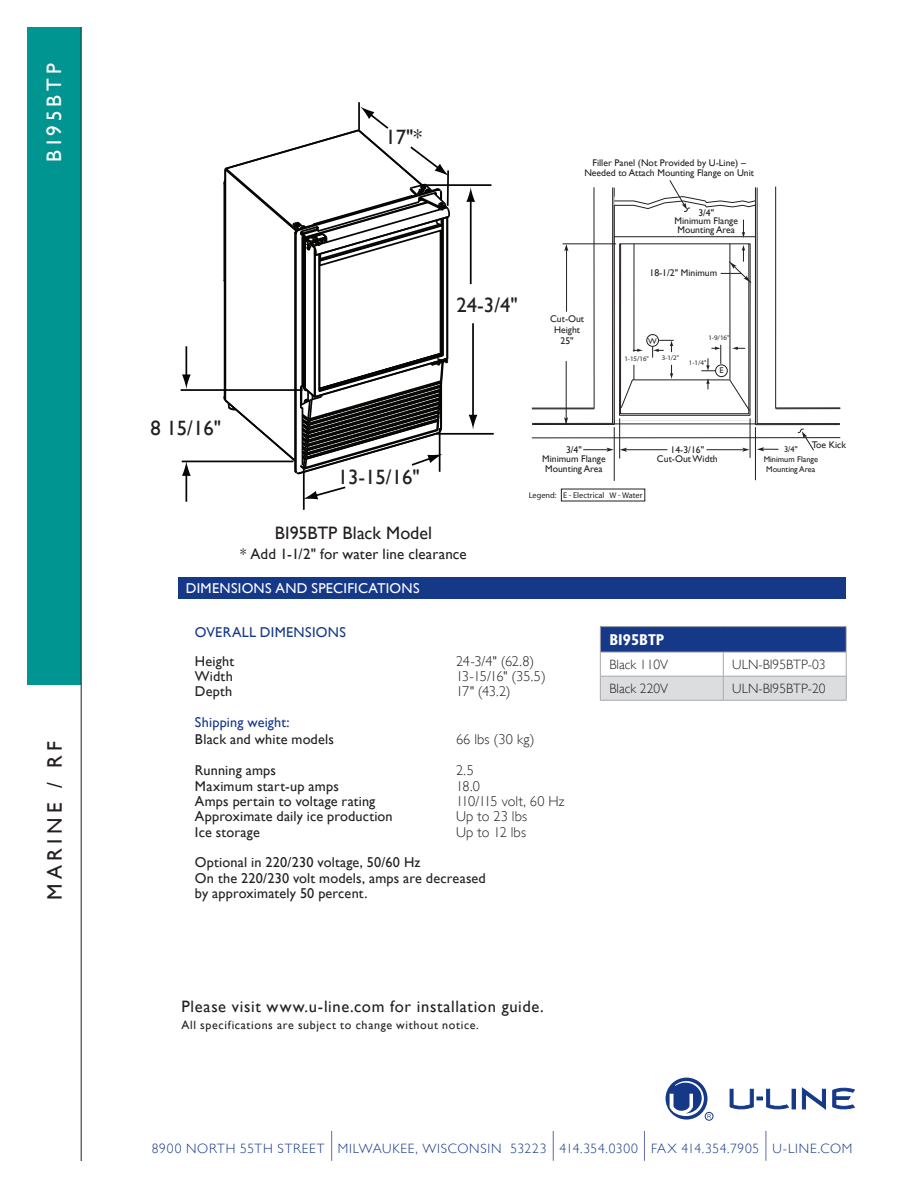
<style>
.page{position:relative;width:918px;height:1188px;background:#fff}
.page>*{position:absolute;margin:0;border:0;box-sizing:border-box;transform-origin:0 0}
.t1{font:21px "Gill Sans";letter-spacing:.205em;color:#231f20}
.t2{font:21px "Gill Sans";letter-spacing:.2em;color:#fff}
.t3{font:20.7px "Gill Sans";color:#231f20}
.t4{font:18px "Gill Sans";color:#231f20}
.t5{font:17.25px "Gill Sans";color:#231f20}
.t6{font:16.5px "Gill Sans";letter-spacing:.04em;color:#231f20}
.t7{font:700 condensed 15.75px "Gill Sans";color:#fff}
.t8{font:15px "Gill Sans";letter-spacing:.01em;color:#231f20}
.t9{font:14.25px/15.5px "Gill Sans";letter-spacing:.01em;color:#231f20}
.t10{font:300 14.25px "Gill Sans";letter-spacing:.005em;color:#231f20}
.t11{font:14.25px "Gill Sans";letter-spacing:.015em;color:#153889}
.t12{font:14.25px "Gill Sans";letter-spacing:.02em;color:#fff}
.t13{font:300 13.5px "Gill Sans";letter-spacing:.055em;color:#153889}
.t14{font:300 13.5px "Gill Sans";color:#231f20}
.t15{font:12px "Gill Sans";letter-spacing:.05em;color:#231f20}
.t16{font:9.75px/9.8px "Gill Sans";color:#231f20;text-align:center}
.t17{font:8.25px/9.8px "Gill Sans";color:#231f20;text-align:center}
.t18{font:8.25px "Myriad";color:#231f20}
.t19{font:6.9px "Myriad";color:#231f20}
</style>
<div class="page">
<hr style="left:600px;top:626px;width:123px;height:1px;background:#a8a9ad">
<hr style="left:723px;top:626px;width:123px;height:1px;background:#a8a9ad">
<svg style="left:600px;top:627px;width:247px;height:73px"></svg>
<hr style="left:600px;top:700px;width:123px;height:1px;background:#a8a9ad">
<hr style="left:723px;top:700px;width:123px;height:1px;background:#a8a9ad">
<div style="left:178px;top:577px;width:668px;height:21px;background:#153889"></div>
<hr style="left:331px;top:1131px;width:1px;height:30px;background:#6169a8">
<hr style="left:553px;top:1131px;width:1px;height:30px;background:#6169a8">
<hr style="left:644px;top:1131px;width:1px;height:30px;background:#6169a8">
<hr style="left:766px;top:1131px;width:1px;height:30px;background:#6169a8">
<div style="left:27px;top:27px;width:54px;height:657px;background:#009590"></div>
<hr style="left:81px;top:27px;width:1px;height:1134px;background:#231f20">
<div style="left:792px;top:1089px;width:4px;height:20px;border:1px solid #153889"></div>
<svg style="left:802px;top:1088px;width:24px;height:21px"></svg>
<svg style="left:833px;top:1087px;width:22px;height:23px"></svg>
<svg style="left:730px;top:1089px;width:59px;height:21px"></svg>
<svg style="left:666px;top:1078px;width:45px;height:42px"></svg>
<div style="left:705px;top:1112px;width:8px;height:9px;border:1px solid #153889;border-radius:50%"></div>
<hr style="left:224px;top:169px;width:2px;height:225px;background:#050504">
<hr style="left:294px;top:235px;width:2px;height:235px;background:#050504">
<hr style="left:295px;top:233px;width:2px;height:239px;background:#050504">
<svg style="left:223px;top:277px;width:4px;height:6px"></svg>
<hr style="left:302px;top:238px;width:2px;height:150px;background:#050504">
<hr style="left:304px;top:240px;width:2px;height:149px;background:#050504">
<hr style="left:314px;top:255px;width:2px;height:142px;background:#050504">
<hr style="left:318px;top:254px;width:2px;height:137px;background:#050504">
<hr style="left:440px;top:230px;width:2px;height:123px;background:#050504">
<hr style="left:442px;top:218px;width:2px;height:137px;background:#050504">
<hr style="left:446px;top:217px;width:2px;height:142px;background:#050504">
<hr style="left:437px;top:433px;width:57px;height:2px;background:#050504">
<hr style="left:421px;top:184px;width:70px;height:2px;background:#050504">
<hr style="left:358px;top:102px;width:2px;height:28px;background:#050504">
<hr style="left:303px;top:465px;width:2px;height:45px;background:#050504">
<hr style="left:182px;top:461px;width:111px;height:1px;background:#050504">
<hr style="left:181px;top:389px;width:122px;height:2px;background:#050504">
<svg style="left:223px;top:107px;width:228px;height:161px"></svg>
<hr style="left:470px;top:199px;width:2px;height:85px;background:#050504">
<svg style="left:466px;top:187px;width:9px;height:15px"></svg>
<hr style="left:472px;top:323px;width:2px;height:95px;background:#050504">
<svg style="left:469px;top:415px;width:8px;height:14px"></svg>
<svg style="left:222px;top:351px;width:227px;height:125px"></svg>
<svg style="left:304px;top:485px;width:42px;height:14px"></svg>
<hr style="left:185px;top:346px;width:2px;height:31px;background:#050504">
<svg style="left:182px;top:374px;width:9px;height:15px"></svg>
<hr style="left:185px;top:473px;width:2px;height:29px;background:#050504">
<svg style="left:182px;top:462px;width:9px;height:14px"></svg>
<svg style="left:564px;top:417px;width:4px;height:6px"></svg>
<svg style="left:564px;top:244px;width:4px;height:7px"></svg>
<hr style="left:566px;top:248px;width:1px;height:64px;background:#231f20">
<hr style="left:757px;top:423px;width:83px;height:1px;background:#231f20">
<hr style="left:532px;top:423px;width:81px;height:1px;background:#231f20">
<hr style="left:594px;top:187px;width:1px;height:221px;background:#231f20">
<hr style="left:532px;top:437px;width:308px;height:1px;background:#231f20">
<hr style="left:756px;top:424px;width:84px;height:1px;background:#231f20">
<hr style="left:532px;top:424px;width:82px;height:1px;background:#231f20">
<hr style="left:776px;top:408px;width:64px;height:1px;background:#231f20">
<hr style="left:775px;top:187px;width:1px;height:221px;background:#231f20">
<hr style="left:532px;top:408px;width:62px;height:1px;background:#231f20">
<hr style="left:624px;top:449px;width:43px;height:1px;background:#231f20">
<hr style="left:707px;top:449px;width:37px;height:1px;background:#231f20">
<svg style="left:742px;top:448px;width:7px;height:4px"></svg>
<svg style="left:583px;top:448px;width:31px;height:4px"></svg>
<svg style="left:620px;top:448px;width:7px;height:4px"></svg>
<hr style="left:750px;top:418px;width:1px;height:40px;background:#231f20">
<hr style="left:755px;top:427px;width:1px;height:53px;background:#231f20">
<hr style="left:619px;top:418px;width:1px;height:41px;background:#231f20">
<hr style="left:614px;top:427px;width:1px;height:54px;background:#231f20">
<svg style="left:797px;top:429px;width:18px;height:22px"></svg>
<hr style="left:563px;top:243px;width:53px;height:1px;background:#231f20">
<hr style="left:566px;top:361px;width:1px;height:63px;background:#231f20">
<svg style="left:757px;top:447px;width:21px;height:4px"></svg>
<svg style="left:612px;top:180px;width:146px;height:246px"></svg>
<h1 class="t2" style="left:42px;top:162px;width:100px;rotate:-90deg">BI95BTP</h1>
<h1 class="t1" style="left:43px;top:900px;width:160px;rotate:-90deg">MARINE / RF</h1>
<h2 class="t3" style="left:385px;top:125px;width:38px">17"*</h2>
<h2 class="t3" style="left:457px;top:292px;width:63px">24-3/4"</h2>
<p class="t16" style="left:584px;top:158px;width:171px">Filler Panel (Not Provided by U-Line) –<br>Needed to Attach Mounting Flange on Unit</p>
<p class="t16" style="left:675px;top:209px;width:65px;line-height:8.2px">3/4"<br>Minimum Flange<br>Mounting Area</p>
<p class="t16" style="left:550px;top:313px;width:36px;line-height:11.1px">Cut-Out<br>Height<br>25"</p>
<p class="t16" style="left:650px;top:268px;width:69px">18-1/2" Minimum</p>
<p class="t17" style="left:648px;top:336px;width:10px">W</p>
<p class="t19" style="left:624px;top:355px;width:26px">1-15/16"</p>
<p class="t19" style="left:662px;top:354px;width:19px">3-1/2"</p>
<p class="t19" style="left:708px;top:334px;width:23px">1-9/16"</p>
<p class="t19" style="left:689px;top:359px;width:19px">1-1/4"</p>
<p class="t17" style="left:719px;top:365px;width:6px">E</p>
<h2 class="t3" style="left:150px;top:416px;width:72px">8 15/16"</h2>
<h2 class="t3" style="left:338px;top:465px;width:84px">13-15/16"</h2>
<p class="t4" style="left:275px;top:522px;width:159px">BI95BTP Black Model</p>
<p class="t8" style="left:240px;top:545px;width:228px">* Add 1-1/2" for water line clearance</p>
<p class="t5" style="left:196px;top:536px;width:300px">*Add 1-1/2" For For Water Line Clearance</p>
<p class="t12" style="left:186px;top:580px;width:235px">DIMENSIONS AND SPECIFICATIONS</p>
<p class="t16" style="left:542px;top:444px;width:65px">3/4"<br>Minimum Flange<br>Mounting Area</p>
<p class="t18" style="left:529px;top:491px;width:115px">Legend: E - Electrical W - Water</p>
<p class="t16" style="left:657px;top:444px;width:62px">14-3/16"<br>Cut-Out Width</p>
<p class="t16" style="left:812px;top:440px;width:36px">Toe Kick</p>
<p class="t17" style="left:764px;top:445px;width:56px">3/4"<br>Minimum Flange<br>Mounting Area</p>
<p class="t11" style="left:195px;top:624px;width:152px">OVERALL DIMENSIONS</p>
<p class="t9" style="left:195px;top:653px;width:41px">Height</p>
<p class="t10" style="left:456px;top:653px;width:80px">24-3/4" (62.8)</p>
<p class="t9" style="left:195px;top:668px;width:39px">Width</p>
<p class="t10" style="left:456px;top:668px;width:91px">13-15/16" (35.5)</p>
<p class="t9" style="left:195px;top:684px;width:39px">Depth</p>
<p class="t10" style="left:456px;top:684px;width:56px">17" (43.2)</p>
<p class="t11" style="left:195px;top:714px;width:96px">Shipping weight:</p>
<p class="t9" style="left:195px;top:732px;width:140px">Black and white models</p>
<p class="t10" style="left:456px;top:732px;width:80px">66 lbs (30 kg)</p>
<p class="t9" style="left:195px;top:763px;width:83px">Running amps</p>
<p class="t10" style="left:456px;top:762px;width:19px">2.5</p>
<p class="t9" style="left:195px;top:778px;width:145px">Maximum start-up amps</p>
<p class="t10" style="left:456px;top:778px;width:26px">18.0</p>
<p class="t9" style="left:195px;top:793px;width:182px">Amps pertain to voltage rating</p>
<p class="t10" style="left:456px;top:793px;width:110px">110/115 volt, 60 Hz</p>
<p class="t9" style="left:195px;top:809px;width:199px">Approximate daily ice production</p>
<p class="t10" style="left:456px;top:808px;width:73px">Up to 23 lbs</p>
<p class="t9" style="left:195px;top:824px;width:66px">Ice storage</p>
<p class="t10" style="left:456px;top:824px;width:72px">Up to 12 lbs</p>
<p class="t9" style="left:195px;top:855px;width:292px">Optional in 220/230 voltage, 50/60 Hz<br>On the 220/230 volt models, amps are decreased by approximately 50 percent.</p>
<p class="t6" style="left:182px;top:997px;width:364px">Please visit www.u-line.com for installation guide.</p>
<p class="t15" style="left:182px;top:1018px;width:299px">All specifications are subject to change without notice.</p>
<p class="t7" style="left:609px;top:631px;width:57px">BI95BTP</p>
<p class="t14" style="left:609px;top:657px;width:60px">Black 110V</p>
<p class="t14" style="left:732px;top:657px;width:95px">ULN-BI95BTP-03</p>
<p class="t14" style="left:609px;top:681px;width:60px">Black 220V</p>
<p class="t14" style="left:732px;top:681px;width:95px">ULN-BI95BTP-20</p>
<p class="t13" style="left:152px;top:1141px;width:702px">8900 NORTH 55TH STREET MILWAUKEE, WISCONSIN 53223 414.354.0300 FAX 414.354.7905 U-LINE.COM</p>
</div>
